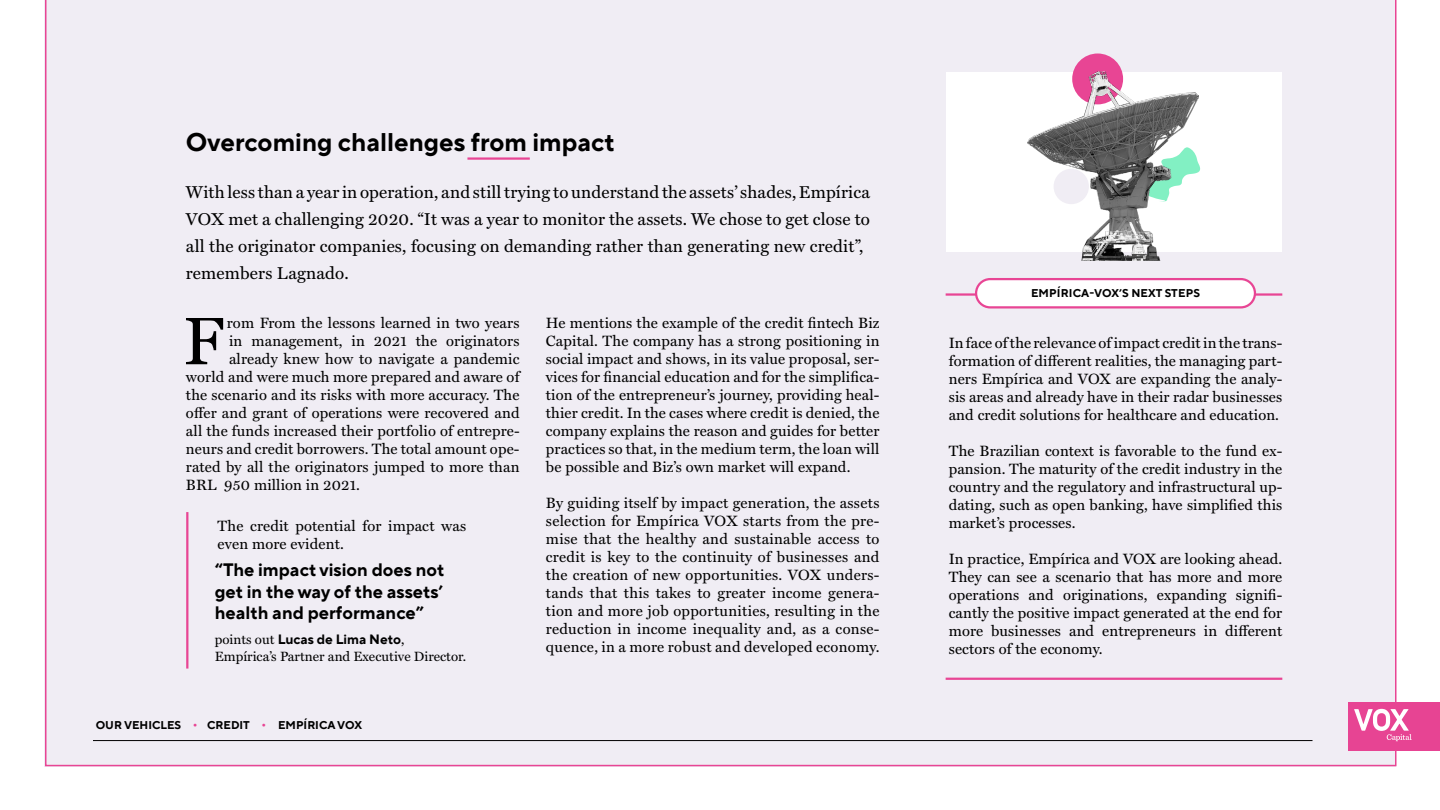
<style>
.page{position:relative;width:1440px;height:810px;background:#fff}
.page>*{position:absolute;margin:0;border:0;box-sizing:border-box;transform-origin:0 0}
.t1{font:67.72px "Miller Text";color:#000}
.t2{font:700 25.5px "TT Norms Pro";color:#000}
.t3{font:700 18px/21.6px "TT Norms Pro";color:#000;text-align:justify}
.t4{font:17.25px/27px "Miller Text";letter-spacing:.01em;color:#000}
.t5{font:15px/18px "Miller Text";letter-spacing:.01em;color:#000;text-align:justify}
.t6{font:13.5px "Miller Text";color:#000}
.t7{font:700 13.5px "TT Norms Pro";color:#000}
.t8{font:700 11.25px "TT Norms Pro";color:#000}
.s1{font-family:"Miller Text";font-weight:400}
.s2{color:#e84594}
</style>
<div class="page">
<div style="left:45px;top:0;width:1352px;height:766px;background:#f0edf4"></div>
<div style="left:1348px;top:702px;width:92px;height:48px;background:#e74493"></div>
<hr style="left:93px;top:740px;width:1220px;height:1px;background:#000">
<div style="left:1348px;top:703px;width:92px;height:48px;background:#e74493"></div>
<svg style="left:1354px;top:708px;width:58px;height:33px"></svg>
<hr style="left:467px;top:157px;width:63px;height:3px;background:#e84594">
<hr style="left:946px;top:678px;width:336px;height:2px;background:#e84594">
<hr style="left:946px;top:293px;width:336px;height:3px;background:#e84594">
<div style="left:976px;top:279px;width:279px;height:28px;background:#fff;border-radius:14px"></div>
<div style="left:975px;top:278px;width:281px;height:31px;border:2px solid #e84594;border-radius:14px"></div>
<div style="left:946px;top:72px;width:336px;height:180px;background:#fff"></div>
<div style="left:1072px;top:54px;width:51px;height:50px;background:#e84594;border-radius:50%"></div>
<svg style="left:1198px;top:163px;width:3px;height:10px"></svg>
<hr style="left:186px;top:512px;width:2px;height:157px;background:#e84594">
<img style="left:1028px;top:72px;width:170px;height:189px">
<h2 class="t2" style="left:186px;top:123px;width:430px">Overcoming challenges from impact</h2>
<p class="t4" style="left:186px;top:177px;width:686px">With less than a year in operation, and still trying to understand the assets’ shades, Empírica VOX met a challenging 2020. “It was a year to monitor the assets. We chose to get close to all the originator companies, focusing on demanding rather than generating new credit”, remembers Lagnado.</p>
<p class="t5" style="left:546px;top:313px;width:335px">He mentions the example of the credit fintech Biz Capital. The company has a strong positioning in social impact and shows, in its value proposal, ser&shy;vices for financial education and for the simplifica&shy;tion of the entrepreneur’s journey, providing heal&shy;thier credit. In the cases where credit is denied, the company explains the reason and guides for better practices so that, in the medium term, the loan will be possible and Biz’s own market will expand.</p>
<p class="t5" style="left:546px;top:493px;width:335px">By guiding itself by impact generation, the assets selection for Empírica VOX starts from the pre&shy;mise that the healthy and sustainable access to credit is key to the continuity of businesses and the creation of new opportunities. VOX unders&shy;tands that this takes to greater income genera&shy;tion and more job opportunities, resulting in the reduction in income inequality and, as a conse&shy;quence, in a more robust and developed economy.</p>
<h1 class="t1" style="left:183px;top:288px;width:43px">F</h1>
<p class="t5" style="left:227px;top:313px;width:294px">rom From the lessons learned in two years</p>
<p class="t5" style="left:229px;top:331px;width:292px">in management, in 2021 the originators</p>
<p class="t5" style="left:229px;top:349px;width:292px">already knew how to navigate a pandemic</p>
<p class="t5" style="left:186px;top:367px;width:335px">world and were much more prepared and aware of</p>
<p class="t5" style="left:186px;top:385px;width:335px">the scenario and its risks with more accuracy. The</p>
<p class="t5" style="left:186px;top:403px;width:335px">offer and grant of operations were recovered and</p>
<p class="t5" style="left:186px;top:421px;width:335px">all the funds increased their portfolio of entrepre-</p>
<p class="t5" style="left:186px;top:439px;width:335px">neurs and credit borrowers. The total amount ope-</p>
<p class="t5" style="left:186px;top:457px;width:335px">rated by all the originators jumped to more than</p>
<p class="t5" style="left:186px;top:475px;width:176px">BRL 950 million in 2021.</p>
<p class="t5" style="left:218px;top:516px;width:250px">The credit potential for impact was even more evident.</p>
<p class="t3" style="left:215px;top:558px;width:231px">“The impact vision does not get in the way of the assets’ health and performance”</p>
<p class="t7" style="left:215px;top:630px;width:191px"><span class="s1">points out</span> Lucas de Lima Neto<span class="s1">,</span></p>
<p class="t6" style="left:215px;top:645px;width:253px">Empírica’s Partner and Executive Director.</p>
<p class="t8" style="left:96px;top:716px;width:268px">OUR VEHICLES <span class="s2">•</span> CREDIT <span class="s2">•</span> EMPÍRICA VOX</p>
<p class="t8" style="left:1031px;top:285px;width:170px">EMPÍRICA-VOX’S NEXT STEPS</p>
<p class="t5" style="left:949px;top:332px;width:335px">In face of the relevance of impact credit in the trans&shy;formation of different realities, the managing part&shy;ners Empírica and VOX are expanding the analy&shy;sis areas and already have in their radar businesses and credit solutions for healthcare and education.</p>
<p class="t5" style="left:949px;top:440px;width:335px">The Brazilian context is favorable to the fund ex&shy;pansion. The maturity of the credit industry in the country and the regulatory and infrastructural up&shy;dating, such as open banking, have simplified this market’s processes.</p>
<p class="t5" style="left:949px;top:548px;width:335px">In practice, Empírica and VOX are looking ahead.<br>They can see a scenario that has more and more operations and originations, expanding signifi&shy;cantly the positive impact generated at the end for more businesses and entrepreneurs in different sectors of the economy.</p>
</div>
